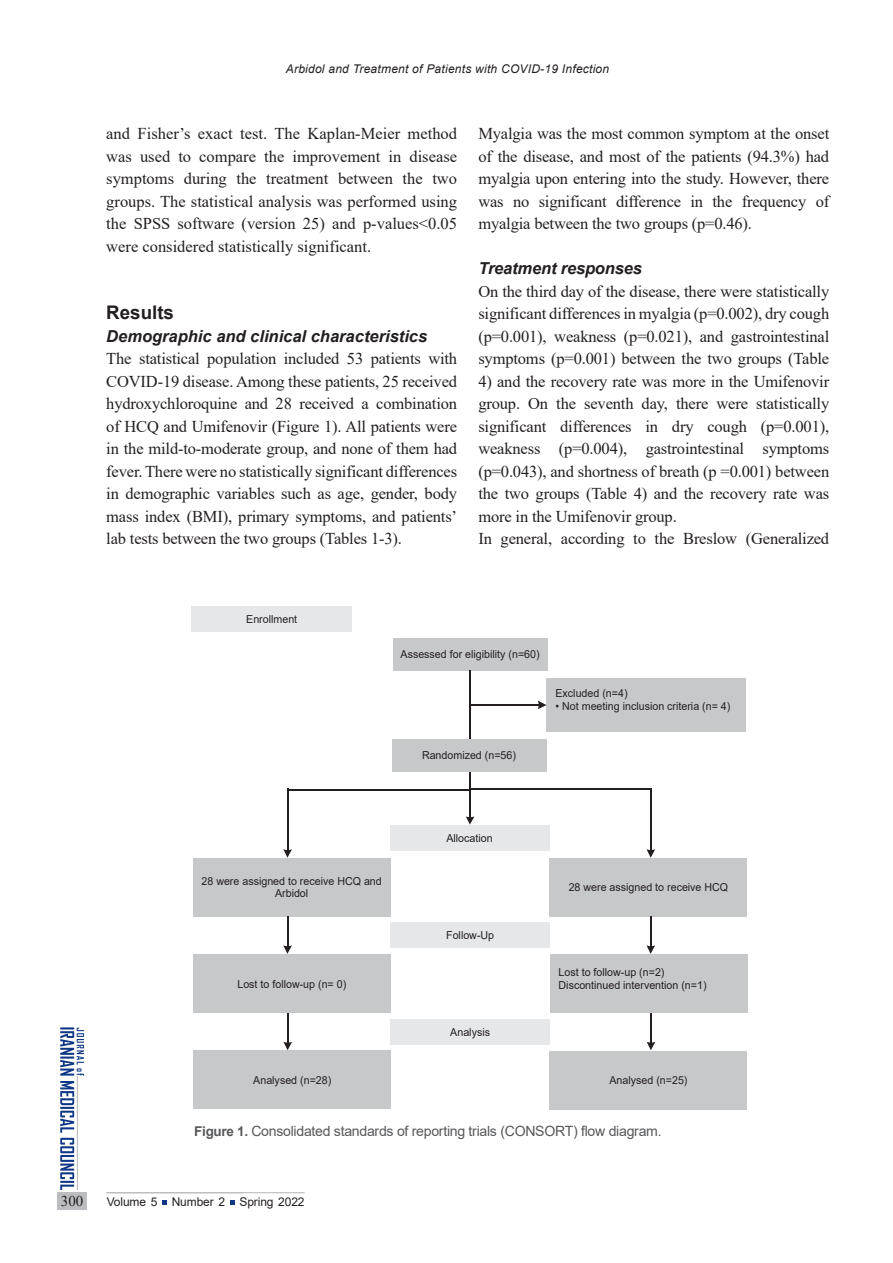
<style>
.page{position:relative;width:893px;height:1263px;background:#fff}
.page>*{position:absolute;margin:0;border:0;box-sizing:border-box;transform-origin:0 0}
.titr_0{font:700 18.75px "Arial";color:#231f20}
.context{font:16.5px/22.5px "Times New Roman";letter-spacing:-.01em;color:#231f20;text-align:justify}
.titr_1{font:italic 700 16.5px "Arial";color:#231f20}
.t1{font:15px "Times New Roman";color:#231f20}
.pic-table-t{font:14.1px "Arial";letter-spacing:-.02em;color:#57585a}
.context-2{font:italic 12px "Arial";letter-spacing:.02em;color:#231f20}
.t2{font:12px "Arial";letter-spacing:-.01em;color:#231f20}
.t3{font:10.95px/12.6px "Arial";color:#231f20;text-align:center}
.s1{font-weight:700;font-size:13.5px}
</style>
<div class="page">
<div style="left:58px;top:1192px;width:29px;height:17px;background:#bcbdc0"></div>
<svg style="left:60px;top:1027px;width:24px;height:163px"></svg>
<hr style="left:77px;top:1076px;width:1px;height:114px;background:#bcbdc0">
<svg style="left:162px;top:1200px;width:5px;height:5px"></svg>
<svg style="left:230px;top:1200px;width:5px;height:5px"></svg>
<hr style="left:106px;top:1192px;width:199px;height:1px;background:#bcbdc0">
<div style="left:191px;top:607px;width:161px;height:25px;background:#e6e7e9"></div>
<div style="left:393px;top:638px;width:154px;height:32px;background:#c7c8ca"></div>
<div style="left:547px;top:678px;width:199px;height:54px;background:#c7c8ca"></div>
<div style="left:193px;top:858px;width:198px;height:59px;background:#c7c8ca"></div>
<div style="left:549px;top:858px;width:198px;height:59px;background:#c7c8ca"></div>
<div style="left:390px;top:826px;width:159px;height:25px;background:#e6e7e9"></div>
<div style="left:391px;top:922px;width:159px;height:25px;background:#e6e7e9"></div>
<div style="left:193px;top:1050px;width:198px;height:59px;background:#c7c8ca"></div>
<div style="left:549px;top:1051px;width:198px;height:59px;background:#c7c8ca"></div>
<div style="left:391px;top:1019px;width:159px;height:25px;background:#e6e7e9"></div>
<hr style="left:469px;top:670px;width:2px;height:148px;background:#231f20">
<svg style="left:466px;top:816px;width:8px;height:8px"></svg>
<hr style="left:470px;top:704px;width:70px;height:2px;background:#231f20">
<svg style="left:538px;top:701px;width:8px;height:8px"></svg>
<div style="left:392px;top:739px;width:154px;height:33px;background:#c7c8ca"></div>
<hr style="left:650px;top:789px;width:1px;height:62px;background:#231f20">
<svg style="left:647px;top:849px;width:8px;height:9px"></svg>
<hr style="left:469px;top:789px;width:182px;height:1px;background:#231f20">
<hr style="left:287px;top:789px;width:1px;height:62px;background:#231f20">
<svg style="left:283px;top:849px;width:9px;height:9px"></svg>
<hr style="left:287px;top:789px;width:183px;height:1px;background:#231f20">
<hr style="left:650px;top:917px;width:1px;height:30px;background:#231f20">
<svg style="left:647px;top:945px;width:8px;height:9px"></svg>
<hr style="left:287px;top:917px;width:1px;height:30px;background:#231f20">
<svg style="left:283px;top:945px;width:9px;height:9px"></svg>
<div style="left:193px;top:954px;width:198px;height:59px;background:#c7c8ca"></div>
<div style="left:550px;top:954px;width:198px;height:59px;background:#c7c8ca"></div>
<hr style="left:650px;top:1013px;width:2px;height:30px;background:#231f20">
<svg style="left:647px;top:1042px;width:8px;height:8px"></svg>
<hr style="left:287px;top:1013px;width:1px;height:30px;background:#231f20">
<svg style="left:284px;top:1042px;width:8px;height:8px"></svg>
<p class="context-2" style="left:286px;top:61px;width:325px">Arbidol and Treatment of Patients with COVID-19 Infection</p>
<p class="context" style="left:106px;top:122px;width:352px">and Fisher’s exact test. The Kaplan-Meier method was used to compare the improvement in disease symptoms during the treatment between the two groups. The statistical analysis was performed using the SPSS software (version 25) and p-values&lt;0.05 were considered statistically significant.</p>
<p class="titr_0" style="left:106px;top:299px;width:69px">Results</p>
<p class="titr_1" style="left:106px;top:325px;width:322px">Demographic and clinical characteristics</p>
<p class="context" style="left:106px;top:347px;width:352px">The statistical population included 53 patients with COVID-19 disease. Among these patients, 25 received hydroxychloroquine and 28 received a combination of HCQ and Umifenovir (Figure 1). All patients were in the mild-to-moderate group, and none of them had fever. There were no statistically significant differences in demographic variables such as age, gender, body mass index (BMI), primary symptoms, and patients’ lab tests between the two groups (Tables 1-3).</p>
<p class="context" style="left:478px;top:122px;width:352px">Myalgia was the most common symptom at the onset of the disease, and most of the patients (94.3%) had myalgia upon entering into the study. However, there was no significant difference in the frequency of myalgia between the two groups (p=0.46).</p>
<p class="titr_1" style="left:478px;top:257px;width:165px">Treatment responses</p>
<p class="context" style="left:478px;top:279px;width:352px">On the third day of the disease, there were statistically significant differences in myalgia (p=0.002), dry cough (p=0.001), weakness (p=0.021), and gastrointestinal symptoms (p=0.001) between the two groups (Table</p>
<p class="context" style="left:478px;top:369px;width:352px">4) and the recovery rate was more in the Umifenovir group. On the seventh day, there were statistically significant differences in dry cough (p=0.001), weakness (p=0.004), gastrointestinal symptoms (p=0.043), and shortness of breath (p =0.001) between the two groups (Table 4) and the recovery rate was more in the Umifenovir group.</p>
<p class="context" style="left:478px;top:527px;width:352px">In general, according to the Breslow (Generalized</p>
<p class="t3" style="left:246px;top:613px;width:53px">Enrollment</p>
<p class="t3" style="left:401px;top:648px;width:141px">Assessed for eligibility (n=60)</p>
<p class="t3" style="left:422px;top:749px;width:96px">Randomized (n=56)</p>
<p class="t3" style="left:555px;top:687px;width:74px">Excluded (n=4)</p>
<p class="t3" style="left:555px;top:700px;width:176px">• Not meeting inclusion criteria (n= 4)</p>
<p class="t3" style="left:446px;top:832px;width:48px">Allocation</p>
<p class="t3" style="left:201px;top:875px;width:182px">28 were assigned to receive HCQ and<br>Arbidol</p>
<p class="t3" style="left:569px;top:881px;width:161px">28 were assigned to receive HCQ</p>
<p class="t3" style="left:237px;top:977px;width:110px">Lost to follow-up (n= 0)</p>
<p class="t3" style="left:446px;top:929px;width:50px">Follow-Up</p>
<p class="t3" style="left:450px;top:1025px;width:41px">Analysis</p>
<p class="t3" style="left:559px;top:966px;width:107px">Lost to follow-up (n=2)</p>
<p class="t3" style="left:559px;top:978px;width:150px">Discontinued intervention (n=1)</p>
<p class="t3" style="left:253px;top:1073px;width:80px">Analysed (n=28)</p>
<p class="t3" style="left:609px;top:1074px;width:80px">Analysed (n=25)</p>
<p class="pic-table-t" style="left:194px;top:1121px;width:469px"><span class="s1">Figure 1.</span> Consolidated standards of reporting trials (CONSORT) flow diagram.</p>
<p class="t1" style="left:61px;top:1190px;width:24px">300</p>
<p class="t2" style="left:107px;top:1193px;width:199px">Volume 5 Number 2 Spring 2022</p>
</div>
